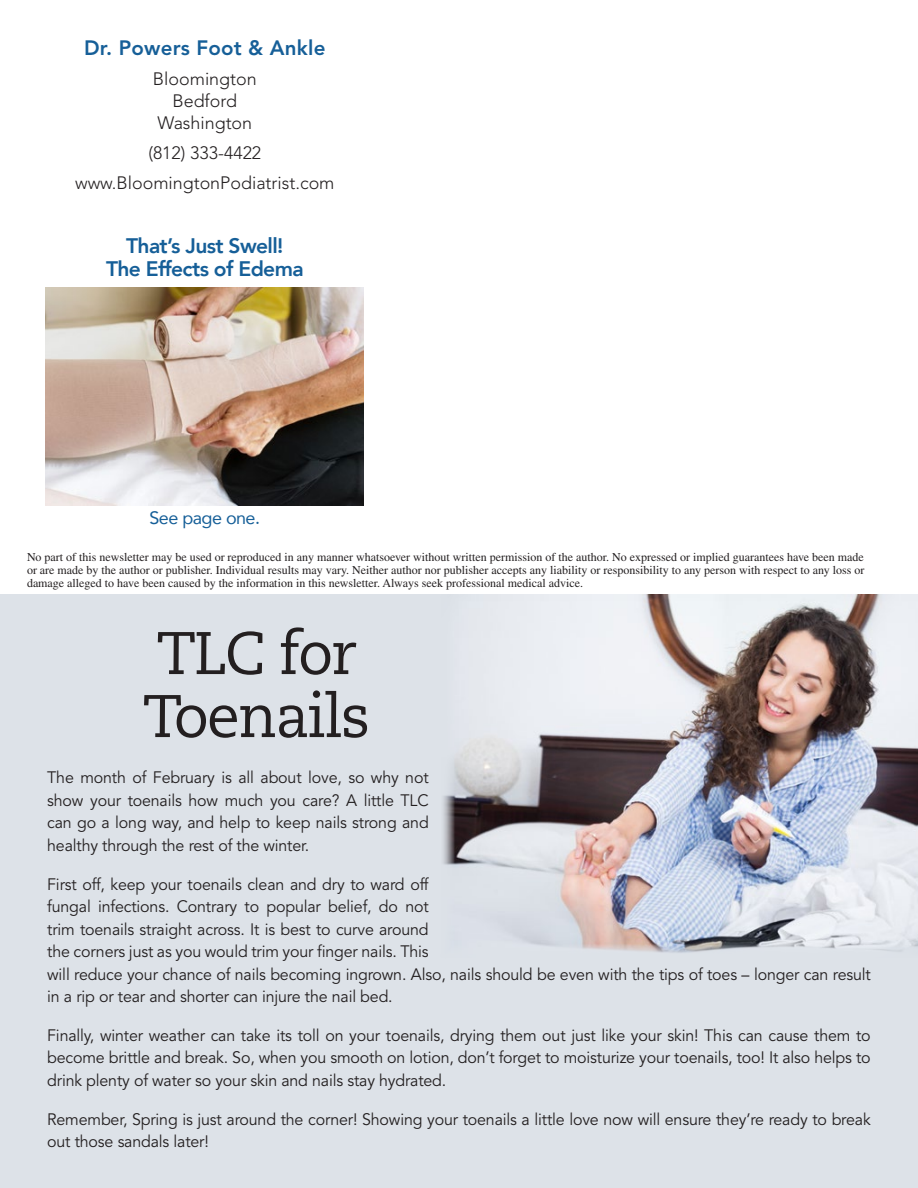
<style>
.page{position:relative;width:918px;height:1188px;background:#fff}
.page>*{position:absolute;margin:0;border:0;box-sizing:border-box;transform-origin:0 0}
.t1{font:60px/63px "Caecilia LT Std";letter-spacing:-.03em;color:#231f20}
.t2{font:800 21px "Avenir";letter-spacing:-.03em;color:#165f98}
.t3{font:800 20.7px "Avenir LT Std";letter-spacing:.01em;color:#165f98}
.t4{font:18px "Avenir";letter-spacing:-.03em;color:#165f98}
.t5{font:300 17.85px/22.2px "Avenir LT Std";color:#231f20;text-align:center}
.t6{font:16.5px/22.5px "Avenir LT Std";letter-spacing:-.01em;color:#231f20;text-align:justify}
.t7{font:12px/12.8px "Times LT Std";color:#231f20;text-align:justify}
</style>
<div class="page">
<div style="left:0;top:594px;width:918px;height:594px;background:#dde2e8"></div>
<img style="left:443px;top:594px;width:475px;height:359px">
<img style="left:46px;top:287px;width:318px;height:218px">
<p class="t3" style="left:84px;top:35px;width:243px">Dr. Powers Foot &amp; Ankle</p>
<p class="t5" style="left:153px;top:67px;width:105px">Bloomington<br>Bedford<br>Washington</p>
<p class="t5" style="left:148px;top:142px;width:114px">(812) 333-4422</p>
<p class="t5" style="left:75px;top:172px;width:261px">www.BloomingtonPodiatrist.com</p>
<p class="t2" style="left:126px;top:230px;width:159px">That’s Just Swell!</p>
<p class="t2" style="left:106px;top:252px;width:199px">The Effects of Edema</p>
<p class="t4" style="left:150px;top:503px;width:112px">See page one.</p>
<p class="t7" style="left:27px;top:551px;width:839px">No part of this newsletter may be used or reproduced in any manner whatsoever without written permission of the author. No expressed or implied guarantees have been made or are made by the author or publisher. Individual results may vary. Neither author nor publisher accepts any liability or responsibility to any person with respect to any loss or damage alleged to have been caused by the information in this newsletter. Always seek professional medical advice.</p>
<h1 class="t1" style="left:143px;top:623px;width:229px">TLC for<br>Toenails</h1>
<p class="t6" style="left:47px;top:767px;width:383px">The month of February is all about love, so why not show your toenails how much you care? A little TLC can go a long way, and help to keep nails strong and healthy through the rest of the winter.</p>
<p class="t6" style="left:47px;top:873px;width:825px;text-align:left">First off, keep your toenails clean and dry to ward off<br>fungal infections. Contrary to popular belief, do not<br>trim toenails straight across. It is best to curve around<br>the corners just as you would trim your finger nails. This<br>will reduce your chance of nails becoming ingrown. Also, nails should be even with the tips of toes – longer can result in a rip or tear and shorter can injure the nail bed.</p>
<p class="t6" style="left:47px;top:1024px;width:825px">Finally, winter weather can take its toll on your toenails, drying them out just like your skin! This can cause them to become brittle and break. So, when you smooth on lotion, don’t forget to moisturize your toenails, too! It also helps to drink plenty of water so your skin and nails stay hydrated.</p>
<p class="t6" style="left:47px;top:1108px;width:825px">Remember, Spring is just around the corner! Showing your toenails a little love now will ensure they’re ready to break out those sandals later!</p>
</div>
